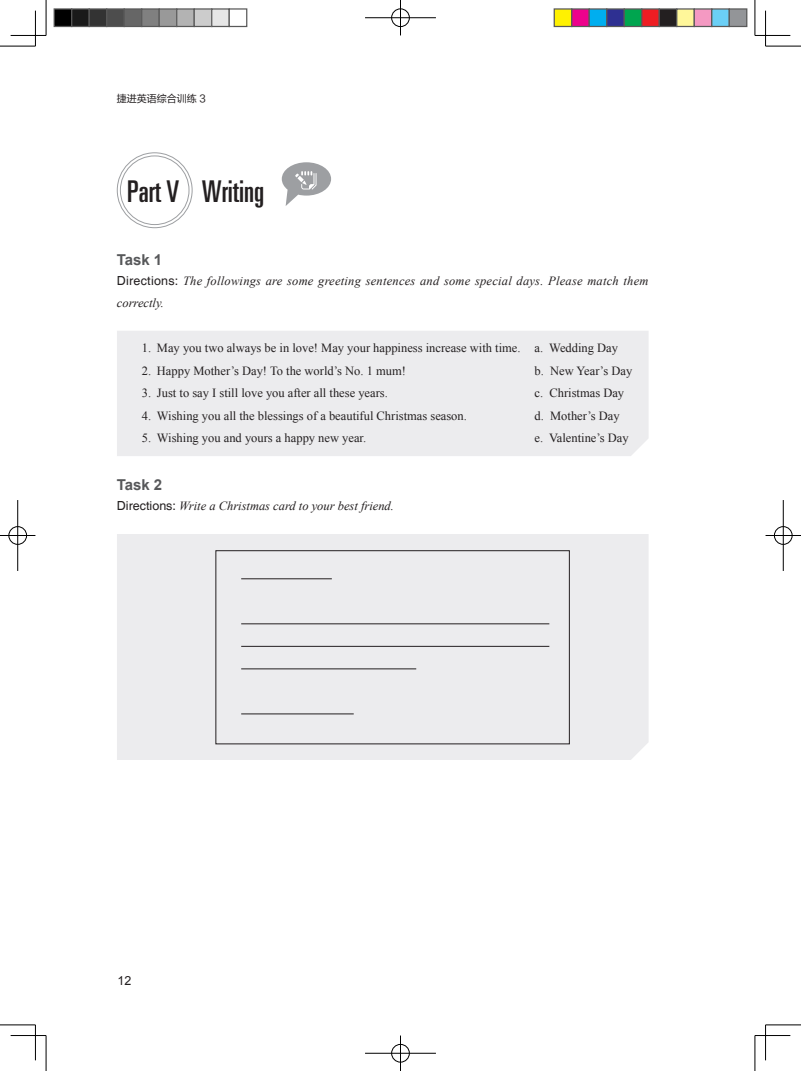
<style>
.page{position:relative;width:801px;height:1071px;background:#fff}
.page>*{position:absolute;margin:0;border:0;box-sizing:border-box;transform-origin:0 0}
.t1{font:ultra-condensed 30px "Univers";color:#231f20}
.t2{font:700 15px "Arial";letter-spacing:-.005em;color:#57585a}
.t3{font:12.5px "Times New Roman";color:#231f20}
.t4{font:italic 12.5px/22.5px "Times New Roman";letter-spacing:.02em;color:#231f20}
.t5{font:italic 12.5px "Times New Roman";color:#231f20}
.t6{font:12.5px "Arial";color:#231f20}
.t7{font:10px "FZLTHK GBK1 0";color:#231f20}
.s1{font-family:"Helvetica";font-style:normal}
</style>
<div class="page">
<div style="left:117px;top:331px;width:531px;height:125px;background:#ececee"></div>
<div style="left:117px;top:534px;width:531px;height:225px;background:#ececee"></div>
<hr style="left:241px;top:578px;width:91px;height:1px;background:#231f20">
<hr style="left:241px;top:623px;width:308px;height:1px;background:#231f20">
<hr style="left:241px;top:645px;width:308px;height:1px;background:#231f20">
<hr style="left:241px;top:668px;width:175px;height:1px;background:#231f20">
<hr style="left:241px;top:713px;width:113px;height:1px;background:#231f20">
<div style="left:117px;top:152px;width:75px;height:76px;border:1px solid #9d9fa2;border-radius:50%"></div>
<div style="left:120px;top:155px;width:69px;height:70px;border:1px solid #9d9fa2;border-radius:50%"></div>
<svg style="left:282px;top:162px;width:49px;height:44px"></svg>
<div style="left:215px;top:550px;width:355px;height:194px;border:1px solid #231f20"></div>
<hr style="left:0;top:46px;width:35px;height:1px;background:#000">
<hr style="left:765px;top:46px;width:36px;height:1px;background:#000">
<hr style="left:0;top:1024px;width:35px;height:1px;background:#000">
<hr style="left:765px;top:1024px;width:36px;height:1px;background:#000">
<hr style="left:46px;top:0;width:1px;height:35px;background:#000">
<hr style="left:46px;top:1035px;width:1px;height:35px;background:#000">
<hr style="left:755px;top:0;width:1px;height:35px;background:#000">
<hr style="left:755px;top:1035px;width:1px;height:35px;background:#000">
<hr style="left:11px;top:35px;width:35px;height:1px;background:#000">
<hr style="left:755px;top:35px;width:35px;height:1px;background:#000">
<hr style="left:11px;top:1034px;width:35px;height:1px;background:#000">
<hr style="left:755px;top:1034px;width:35px;height:1px;background:#000">
<hr style="left:35px;top:11px;width:1px;height:35px;background:#000">
<hr style="left:35px;top:1024px;width:1px;height:35px;background:#000">
<hr style="left:765px;top:11px;width:1px;height:35px;background:#000">
<hr style="left:765px;top:1024px;width:1px;height:35px;background:#000">
<div style="left:391px;top:8px;width:19px;height:19px;border:2px solid #fff;border-radius:50%"></div>
<hr style="left:365px;top:17px;width:71px;height:1px;background:#fff">
<div style="left:391px;top:9px;width:18px;height:18px;border:1px solid #000;border-radius:50%"></div>
<hr style="left:365px;top:18px;width:71px;height:1px;background:#000">
<hr style="left:400px;top:0;width:1px;height:35px;background:#000">
<div style="left:391px;top:1043px;width:19px;height:19px;border:2px solid #fff;border-radius:50%"></div>
<div style="left:391px;top:1043px;width:18px;height:18px;border:1px solid #000;border-radius:50%"></div>
<hr style="left:365px;top:1052px;width:71px;height:1px;background:#000">
<hr style="left:400px;top:1035px;width:1px;height:35px;background:#000">
<div style="left:8px;top:525px;width:19px;height:20px;border:2px solid #fff;border-radius:50%"></div>
<hr style="left:0;top:534px;width:35px;height:2px;background:#fff">
<hr style="left:17px;top:500px;width:1px;height:70px;background:#fff">
<div style="left:9px;top:526px;width:18px;height:18px;border:1px solid #000;border-radius:50%"></div>
<hr style="left:0;top:535px;width:35px;height:1px;background:#000">
<hr style="left:18px;top:500px;width:1px;height:70px;background:#000">
<div style="left:773px;top:525px;width:20px;height:20px;border:2px solid #fff;border-radius:50%"></div>
<hr style="left:765px;top:534px;width:36px;height:2px;background:#fff">
<hr style="left:782px;top:500px;width:2px;height:70px;background:#fff">
<div style="left:774px;top:526px;width:18px;height:18px;border:1px solid #000;border-radius:50%"></div>
<hr style="left:765px;top:535px;width:36px;height:1px;background:#000">
<hr style="left:783px;top:500px;width:1px;height:70px;background:#000">
<div style="left:54px;top:9px;width:18px;height:17px;background:#000"></div>
<div style="left:54px;top:8px;width:18px;height:19px;border:1px solid #595959"></div>
<div style="left:72px;top:9px;width:17px;height:17px;background:#1a1a1a"></div>
<div style="left:71px;top:8px;width:19px;height:19px;border:1px solid #595959"></div>
<div style="left:89px;top:9px;width:18px;height:17px;background:#333"></div>
<div style="left:89px;top:8px;width:18px;height:19px;border:1px solid #595959"></div>
<div style="left:107px;top:9px;width:17px;height:17px;background:#4d4d4d"></div>
<div style="left:106px;top:8px;width:19px;height:19px;border:1px solid #595959"></div>
<div style="left:124px;top:9px;width:18px;height:17px;background:#666"></div>
<div style="left:124px;top:8px;width:18px;height:19px;border:1px solid #595959"></div>
<div style="left:142px;top:9px;width:17px;height:17px;background:#808080"></div>
<div style="left:141px;top:8px;width:19px;height:19px;border:1px solid #595959"></div>
<div style="left:159px;top:9px;width:18px;height:17px;background:#999"></div>
<div style="left:159px;top:8px;width:18px;height:19px;border:1px solid #595959"></div>
<div style="left:177px;top:9px;width:17px;height:17px;background:#b3b3b3"></div>
<div style="left:176px;top:8px;width:19px;height:19px;border:1px solid #595959"></div>
<div style="left:194px;top:9px;width:18px;height:17px;background:#ccc"></div>
<div style="left:194px;top:8px;width:18px;height:19px;border:1px solid #595959"></div>
<div style="left:212px;top:9px;width:17px;height:17px;background:#e6e6e6"></div>
<div style="left:211px;top:8px;width:19px;height:19px;border:1px solid #595959"></div>
<div style="left:229px;top:8px;width:18px;height:19px;border:1px solid #595959"></div>
<div style="left:554px;top:9px;width:18px;height:17px;background:#fff101"></div>
<div style="left:553px;top:8px;width:19px;height:19px;border:1px solid #595959"></div>
<div style="left:572px;top:9px;width:17px;height:17px;background:#ed028c"></div>
<div style="left:571px;top:8px;width:19px;height:19px;border:1px solid #595959"></div>
<div style="left:589px;top:9px;width:18px;height:17px;background:#00aeef"></div>
<div style="left:588px;top:8px;width:19px;height:19px;border:1px solid #595959"></div>
<div style="left:607px;top:9px;width:17px;height:17px;background:#2e3092"></div>
<div style="left:606px;top:8px;width:19px;height:19px;border:1px solid #595959"></div>
<div style="left:624px;top:9px;width:18px;height:17px;background:#00a54f"></div>
<div style="left:623px;top:8px;width:19px;height:19px;border:1px solid #595959"></div>
<div style="left:642px;top:9px;width:17px;height:17px;background:#ee1d23"></div>
<div style="left:641px;top:8px;width:19px;height:19px;border:1px solid #595959"></div>
<div style="left:659px;top:9px;width:18px;height:17px;background:#231f20"></div>
<div style="left:658px;top:8px;width:19px;height:19px;border:1px solid #595959"></div>
<div style="left:677px;top:9px;width:17px;height:17px;background:#fff79a"></div>
<div style="left:676px;top:8px;width:19px;height:19px;border:1px solid #595959"></div>
<div style="left:694px;top:9px;width:18px;height:17px;background:#f499c2"></div>
<div style="left:693px;top:8px;width:19px;height:19px;border:1px solid #595959"></div>
<div style="left:712px;top:9px;width:17px;height:17px;background:#6bcff6"></div>
<div style="left:711px;top:8px;width:19px;height:19px;border:1px solid #595959"></div>
<div style="left:729px;top:9px;width:18px;height:17px;background:#939598"></div>
<div style="left:728px;top:8px;width:19px;height:19px;border:1px solid #595959"></div>
<p class="t7" style="left:117px;top:93px;width:90px">捷进英语综合训练 3</p>
<h1 class="t1" style="left:127px;top:174px;width:138px">Part V Writing</h1>
<p class="t2" style="left:117px;top:249px;width:47px">Task 1</p>
<p class="t4" style="left:117px;top:269px;width:533px"><span class="s1">Directions:</span> The followings are some greeting sentences and some special days. Please match them correctly.</p>
<p class="t3" style="left:142px;top:339px;width:477px">1. May you two always be in love! May your happiness increase with time. a. Wedding Day</p>
<p class="t3" style="left:142px;top:362px;width:265px">2. Happy Mother’s Day! To the world’s No. 1 mum!</p>
<p class="t3" style="left:534px;top:362px;width:99px">b. New Year’s Day</p>
<p class="t3" style="left:142px;top:384px;width:247px">3. Just to say I still love you after all these years.</p>
<p class="t3" style="left:534px;top:384px;width:91px">c. Christmas Day</p>
<p class="t3" style="left:142px;top:407px;width:326px">4. Wishing you all the blessings of a beautiful Christmas season.</p>
<p class="t3" style="left:534px;top:407px;width:87px">d. Mother’s Day</p>
<p class="t3" style="left:142px;top:429px;width:226px">5. Wishing you and yours a happy new year.</p>
<p class="t3" style="left:534px;top:429px;width:96px">e. Valentine’s Day</p>
<p class="t2" style="left:117px;top:474px;width:47px">Task 2</p>
<p class="t5" style="left:117px;top:497px;width:278px"><span class="s1">Directions:</span> Write a Christmas card to your best friend.</p>
<p class="t6" style="left:118px;top:972px;width:15px">12</p>
</div>
